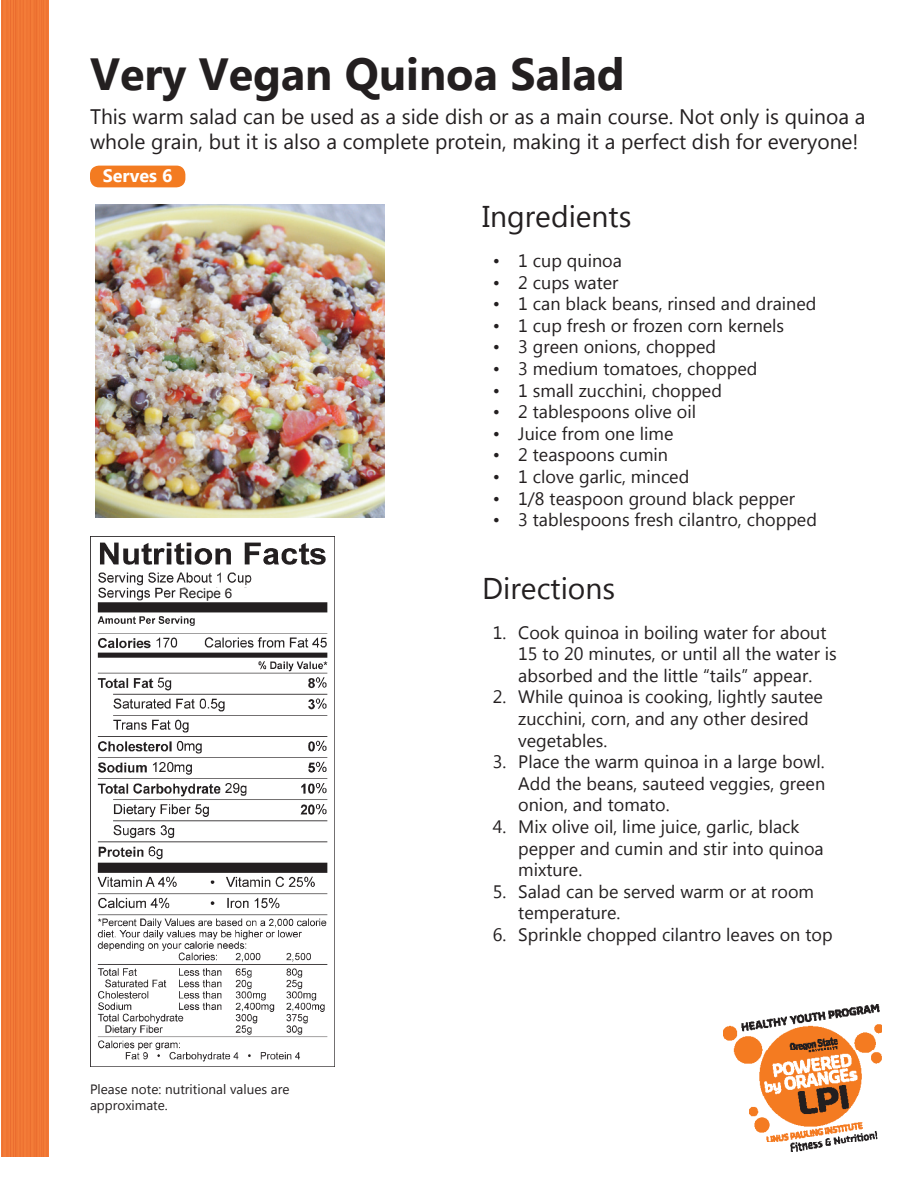
<style>
.page{position:relative;width:918px;height:1188px;background:#fff}
.page>*{position:absolute;margin:0;border:0;box-sizing:border-box;transform-origin:0 0}
.t1{font:700 45px "Microsoft New Tai Lue";color:#231f20}
.t2{font:30px "Microsoft New Tai Lue";color:#231f20}
.t3{font:21px/25.2px "Microsoft New Tai Lue";color:#231f20}
.t4{font:18px/21.6px "Microsoft New Tai Lue";color:#231f20}
.t5{font:700 18px "Microsoft New Tai Lue";color:#fff}
.t6{font:13.5px/16.2px "Microsoft New Tai Lue";color:#231f20}
.t7{font:13.5px "Arial";color:#231f20}
</style>
<div class="page">
<img style="left:90px;top:537px;width:245px;height:529px">
<img style="left:2px;top:0;width:47px;height:1156px">
<div style="left:90px;top:166px;width:95px;height:21px;background:#f37b21;border-radius:9px"></div>
<img style="left:724px;top:1005px;width:158px;height:147px">
<img style="left:95px;top:205px;width:290px;height:312px">
<div style="left:179px;top:588px;width:81px;height:11px;background:#fff"></div>
<h1 class="t1" style="left:90px;top:48px;width:536px">Very Vegan Quinoa Salad</h1>
<p class="t3" style="left:90px;top:105px;width:777px">This warm salad can be used as a side dish or as a main course. Not only is quinoa a whole grain, but it is also a complete protein, making it a perfect dish for everyone!</p>
<p class="t5" style="left:103px;top:166px;width:71px">Serves 6</p>
<p class="t7" style="left:179px;top:585px;width:55px">Recipe 6</p>
<p class="t6" style="left:90px;top:1082px;width:201px">Please note: nutritional values are approximate.</p>
<h2 class="t2" style="left:482px;top:200px;width:151px">Ingredients</h2>
<p class="t4" style="left:493px;top:251px;width:131px">• 1 cup quinoa</p>
<p class="t4" style="left:493px;top:273px;width:127px">• 2 cups water</p>
<p class="t4" style="left:493px;top:295px;width:325px">• 1 can black beans, rinsed and drained</p>
<p class="t4" style="left:493px;top:316px;width:293px">• 1 cup fresh or frozen corn kernels</p>
<p class="t4" style="left:493px;top:338px;width:225px">• 3 green onions, chopped</p>
<p class="t4" style="left:493px;top:359px;width:266px">• 3 medium tomatoes, chopped</p>
<p class="t4" style="left:493px;top:381px;width:231px">• 1 small zucchini, chopped</p>
<p class="t4" style="left:493px;top:403px;width:205px">• 2 tablespoons olive oil</p>
<p class="t4" style="left:493px;top:424px;width:182px">• Juice from one lime</p>
<p class="t4" style="left:493px;top:446px;width:177px">• 2 teaspoons cumin</p>
<p class="t4" style="left:493px;top:467px;width:198px">• 1 clove garlic, minced</p>
<p class="t4" style="left:493px;top:489px;width:304px">• 1/8 teaspoon ground black pepper</p>
<p class="t4" style="left:493px;top:511px;width:326px">• 3 tablespoons fresh cilantro, chopped</p>
<h2 class="t2" style="left:482px;top:571px;width:134px">Directions</h2>
<p class="t4" style="left:518px;top:623px;width:320px;text-indent:-26px">1. Cook quinoa in boiling water for about<br>15 to 20 minutes, or until all the water is absorbed and the little “tails” appear.</p>
<p class="t4" style="left:518px;top:688px;width:306px;text-indent:-26px">2. While quinoa is cooking, lightly sautee zucchini, corn, and any other desired vegetables.</p>
<p class="t4" style="left:518px;top:752px;width:309px;text-align:justify;text-indent:-26px">3. Place the warm quinoa in a large bowl.<br>Add the beans, sauteed veggies, green onion, and tomato.</p>
<p class="t4" style="left:518px;top:817px;width:307px;text-indent:-26px">4. Mix olive oil, lime juice, garlic, black pepper and cumin and stir into quinoa mixture.</p>
<p class="t4" style="left:518px;top:882px;width:297px;text-indent:-26px">5. Salad can be served warm or at room temperature.</p>
<p class="t4" style="left:493px;top:925px;width:341px">6. Sprinkle chopped cilantro leaves on top</p>
</div>
